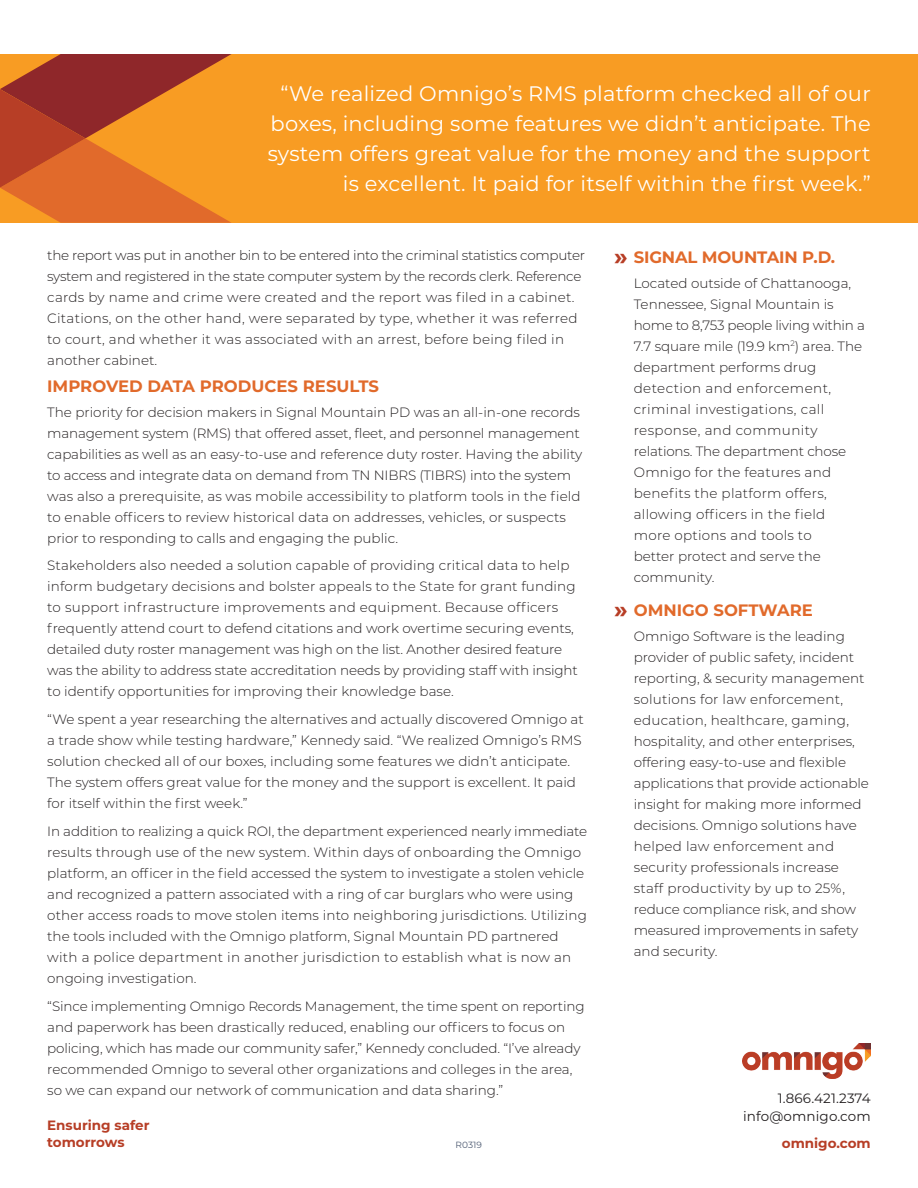
<style>
.page{position:relative;width:918px;height:1188px;background:#fff}
.page>*{position:absolute;margin:0;border:0;box-sizing:border-box;transform-origin:0 0}
.t1{font:21px/30px "Montserrat";letter-spacing:.01em;color:#fff;text-align:right}
.t2{font:700 16.5px "Montserrat";color:#e16a2b}
.t3{font:300 13.5px/21px "Montserrat";color:#231f20}
.t4{font:700 13.5px/18px "Montserrat";color:#b73e26}
.t5{font:13.5px/18px "Montserrat";letter-spacing:.01em;color:#231f20;text-align:right}
.t6{font:9px "Montserrat";color:#4e5b72}
.s1{font-size:24px;color:#b73e26}
</style>
<div class="page">
<img style="left:742px;top:1043px;width:129px;height:36px">
<div style="left:0;top:54px;width:918px;height:169px;background:#f89c23"></div>
<svg style="left:0;top:54px;width:232px;height:169px"></svg>
<h1 class="t1" style="left:268px;top:78px;width:605px">“We realized Omnigo’s RMS platform checked all of our boxes, including some features we didn’t anticipate. The system offers great value for the money and the support is excellent. It paid for itself within the first week.”</h1>
<p class="t3" style="left:47px;top:244px;width:539px">the report was put in another bin to be entered into the criminal statistics computer system and registered in the state computer system by the records clerk. Reference cards by name and crime were created and the report was filed in a cabinet.<br>Citations, on the other hand, were separated by type, whether it was referred to court, and whether it was associated with an arrest, before being filed in another cabinet.</p>
<p class="t2" style="left:47px;top:374px;width:333px">IMPROVED DATA PRODUCES RESULTS</p>
<p class="t3" style="left:47px;top:401px;width:537px">The priority for decision makers in Signal Mountain PD was an all-in-one records management system (RMS) that offered asset, fleet, and personnel management capabilities as well as an easy-to-use and reference duty roster. Having the ability to access and integrate data on demand from TN NIBRS (TIBRS) into the system was also a prerequisite, as was mobile accessibility to platform tools in the field to enable officers to review historical data on addresses, vehicles, or suspects prior to responding to calls and engaging the public.</p>
<p class="t3" style="left:47px;top:555px;width:532px">Stakeholders also needed a solution capable of providing critical data to help inform budgetary decisions and bolster appeals to the State for grant funding to support infrastructure improvements and equipment. Because officers frequently attend court to defend citations and work overtime securing events, detailed duty roster management was high on the list. Another desired feature was the ability to address state accreditation needs by providing staff with insight to identify opportunities for improving their knowledge base.</p>
<p class="t3" style="left:47px;top:708px;width:538px">“We spent a year researching the alternatives and actually discovered Omnigo at a trade show while testing hardware,” Kennedy said. “We realized Omnigo’s RMS solution checked all of our boxes, including some features we didn’t anticipate.<br>The system offers great value for the money and the support is excellent. It paid for itself within the first week.”</p>
<p class="t3" style="left:47px;top:820px;width:541px">In addition to realizing a quick ROI, the department experienced nearly immediate results through use of the new system. Within days of onboarding the Omnigo platform, an officer in the field accessed the system to investigate a stolen vehicle and recognized a pattern associated with a ring of car burglars who were using other access roads to move stolen items into neighboring jurisdictions. Utilizing the tools included with the Omnigo platform, Signal Mountain PD partnered with a police department in another jurisdiction to establish what is now an ongoing investigation.</p>
<p class="t3" style="left:47px;top:995px;width:539px">“Since implementing Omnigo Records Management, the time spent on reporting and paperwork has been drastically reduced, enabling our officers to focus on policing, which has made our community safer,” Kennedy concluded. “I’ve already recommended Omnigo to several other organizations and colleges in the area, so we can expand our network of communication and data sharing.”</p>
<p class="t4" style="left:47px;top:1115px;width:104px">Ensuring safer tomorrows</p>
<p class="t6" style="left:456px;top:1138px;width:28px">R0319</p>
<p class="t2" style="left:614px;top:245px;width:222px"><span class="s1">»</span> SIGNAL MOUNTAIN P.D.</p>
<p class="t3" style="left:634px;top:272px;width:233px">Located outside of Chattanooga,<br>Tennessee, Signal Mountain is home to 8,753 people living within a<br>7.7 square mile (19.9 km<sup>2</sup>) area. The department performs drug detection and enforcement, criminal investigations, call response, and community relations. The department chose<br>Omnigo for the features and benefits the platform offers, allowing officers in the field more options and tools to<br>better protect and serve the community.</p>
<p class="t2" style="left:614px;top:598px;width:200px"><span class="s1">»</span> OMNIGO SOFTWARE</p>
<p class="t3" style="left:634px;top:625px;width:237px">Omnigo Software is the leading provider of public safety, incident reporting, &amp; security management solutions for law enforcement, education, healthcare, gaming, hospitality, and other enterprises, offering easy-to-use and flexible applications that provide actionable insight for making more informed decisions. Omnigo solutions have helped law enforcement and security professionals increase staff productivity by up to 25%, reduce compliance risk, and show measured improvements in safety and security.</p>
<p class="t5" style="left:743px;top:1088px;width:129px">1.866.421.2374 info@omnigo.com</p>
<p class="t4" style="left:782px;top:1133px;width:90px">omnigo.com</p>
</div>
